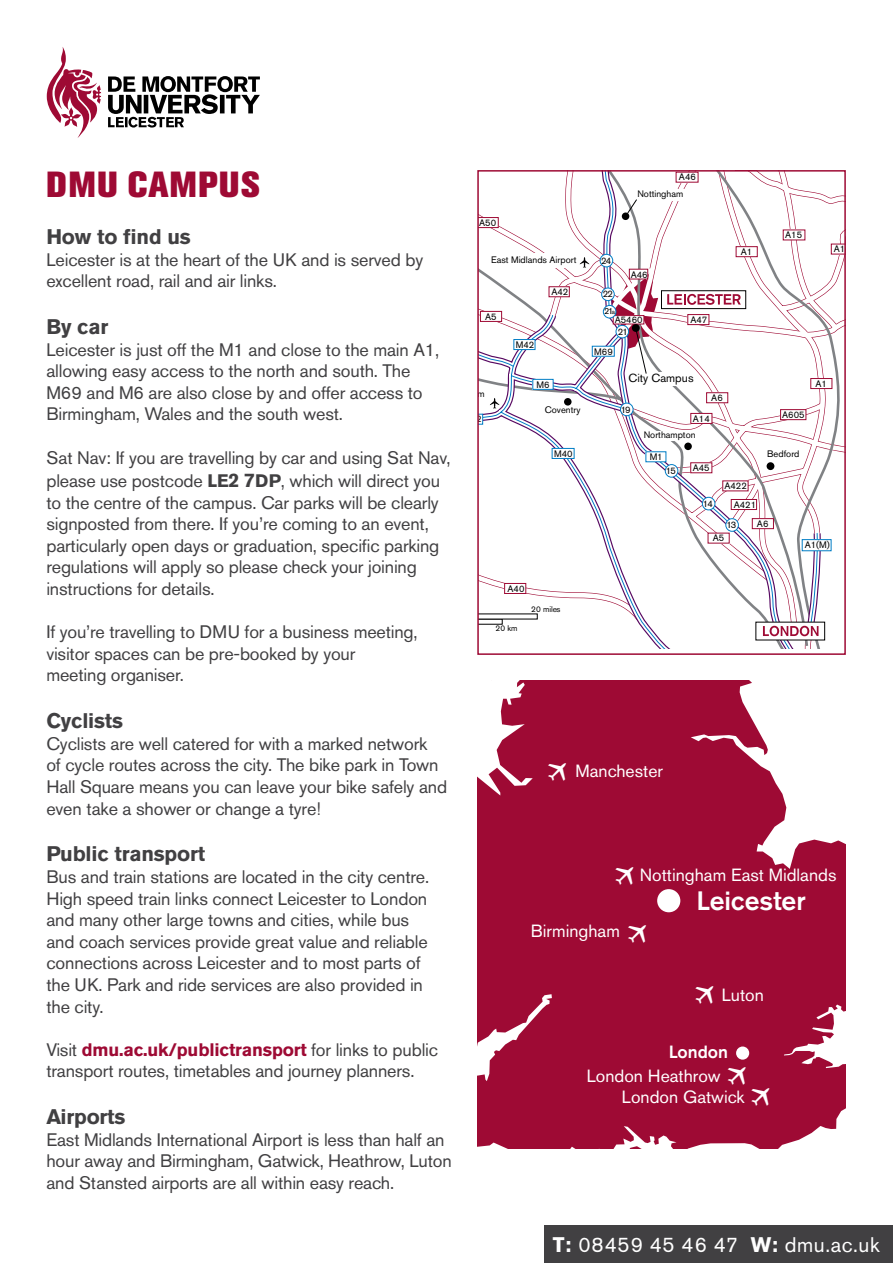
<style>
.page{position:relative;width:893px;height:1263px;background:#fff}
.page>*{position:absolute;margin:0;border:0;box-sizing:border-box;transform-origin:0 0}
.t1{font:800 36px "Akzidenz Grotesk Pro";letter-spacing:.05em;color:#9e0a34}
.t2{font:500 26.4px "Akzidenz Grotesk Pro";color:#fff}
.t3{font:700 21px "Akzidenz Grotesk Pro";letter-spacing:-.01em;color:#414042}
.t4{font:21px "Akzidenz Grotesk Pro";letter-spacing:.025em;color:#fff}
.t5{font:18px/21.6px "Akzidenz Grotesk Pro";letter-spacing:-.01em;color:#414042}
.t6{font:17.55px "Akzidenz Grotesk Pro";color:#fff}
.t7{font:500 17.55px "Akzidenz Grotesk Pro";color:#fff}
.t8{font:11.7px "Akzidenz Grotesk Pro";color:#000}
.t9{font:9.45px/20.4px "Akzidenz Grotesk Pro";color:#000}
.t10{font:9.3px "Akzidenz Grotesk Pro";color:#000}
.t11{font:9px "Akzidenz Grotesk Pro";color:#000}
.t12{font:8.25px "Akzidenz Grotesk Pro";color:#000}
.s1{font-weight:700}
.s2{font-weight:700;font-size:19.5px}
.s3{font-weight:700;color:#9e0a34}
.s4{font-size:6.45px}
</style>
<div class="page">
<svg style="left:480px;top:374px;width:339px;height:274px"></svg>
<div style="left:505px;top:583px;width:21px;height:10px;background:#fff"></div>
<div style="left:504px;top:583px;width:22px;height:11px;border:1px solid #9e0a34"></div>
<div style="left:752px;top:519px;width:21px;height:10px;background:#fff"></div>
<div style="left:752px;top:518px;width:22px;height:11px;border:1px solid #9e0a34"></div>
<div style="left:811px;top:378px;width:21px;height:11px;background:#fff"></div>
<div style="left:810px;top:378px;width:22px;height:11px;border:1px solid #9e0a34"></div>
<div style="left:691px;top:413px;width:21px;height:10px;background:#fff"></div>
<div style="left:690px;top:413px;width:22px;height:11px;border:1px solid #9e0a34"></div>
<div style="left:691px;top:463px;width:21px;height:10px;background:#fff"></div>
<div style="left:781px;top:410px;width:25px;height:10px;background:#fff"></div>
<div style="left:780px;top:409px;width:26px;height:11px;border:1px solid #9e0a34"></div>
<div style="left:707px;top:393px;width:21px;height:10px;background:#fff"></div>
<div style="left:706px;top:392px;width:22px;height:11px;border:1px solid #9e0a34"></div>
<div style="left:708px;top:533px;width:21px;height:10px;background:#fff"></div>
<div style="left:723px;top:481px;width:25px;height:10px;background:#fff"></div>
<svg style="left:480px;top:414px;width:3px;height:10px"></svg>
<div style="left:802px;top:540px;width:29px;height:11px;background:#fff"></div>
<div style="left:802px;top:539px;width:29px;height:12px;border:1px solid #007dc5"></div>
<div style="left:552px;top:448px;width:22px;height:10px;background:#fff"></div>
<div style="left:552px;top:448px;width:22px;height:11px;border:1px solid #007dc5"></div>
<div style="left:533px;top:379px;width:20px;height:10px;background:#fff"></div>
<div style="left:533px;top:379px;width:20px;height:11px;border:1px solid #007dc5"></div>
<div style="left:646px;top:452px;width:20px;height:10px;background:#fff"></div>
<div style="left:620px;top:403px;width:13px;height:13px;background:#fff;border-radius:50%"></div>
<div style="left:620px;top:403px;width:13px;height:13px;border:1px solid #007dc5;border-radius:50%"></div>
<div style="left:665px;top:465px;width:13px;height:12px;background:#fff;border-radius:50%"></div>
<div style="left:665px;top:464px;width:13px;height:13px;border:1px solid #007dc5;border-radius:50%"></div>
<div style="left:702px;top:497px;width:13px;height:13px;background:#fff;border-radius:50%"></div>
<div style="left:702px;top:497px;width:13px;height:13px;border:1px solid #007dc5;border-radius:50%"></div>
<div style="left:731px;top:499px;width:26px;height:10px;background:#fff"></div>
<div style="left:731px;top:499px;width:26px;height:11px;border:1px solid #9e0a34"></div>
<div style="left:726px;top:519px;width:12px;height:12px;background:#fff;border-radius:50%"></div>
<div style="left:725px;top:518px;width:14px;height:14px;border:1px solid #007dc5;border-radius:50%"></div>
<div style="left:756px;top:622px;width:69px;height:18px;background:#fff"></div>
<div style="left:564px;top:398px;width:8px;height:8px;background:#000;border-radius:50%"></div>
<svg style="left:480px;top:614px;width:58px;height:10px"></svg>
<svg style="left:490px;top:398px;width:9px;height:10px"></svg>
<div style="left:767px;top:462px;width:7px;height:8px;background:#000;border-radius:50%"></div>
<div style="left:639px;top:373px;width:47px;height:13px;background:#fff"></div>
<div style="left:643px;top:431px;width:44px;height:9px;background:#fff"></div>
<div style="left:684px;top:443px;width:8px;height:7px;background:#000;border-radius:50%"></div>
<svg style="left:480px;top:173px;width:363px;height:201px"></svg>
<svg style="left:763px;top:626px;width:55px;height:10px"></svg>
<div style="left:477px;top:170px;width:369px;height:485px;border:2px solid #9e0a34"></div>
<svg style="left:477px;top:680px;width:369px;height:469px;background:#aa2a4e"></svg>
<div style="left:657px;top:889px;width:23px;height:23px;background:#fff;border-radius:50%"></div>
<div style="left:736px;top:1046px;width:13px;height:14px;background:#fff;border-radius:50%"></div>
<svg style="left:47px;top:47px;width:54px;height:91px"></svg>
<svg style="left:108px;top:76px;width:152px;height:52px"></svg>
<div style="left:544px;top:1226px;width:349px;height:37px;background:#414042"></div>
<svg style="left:543px;top:755px;width:31px;height:31px"></svg>
<div style="left:722px;top:1059px;width:55px;height:52px;background:#9e0a34"></div>
<svg style="left:690px;top:979px;width:31px;height:30px"></svg>
<svg style="left:623px;top:917px;width:31px;height:31px"></svg>
<svg style="left:610px;top:859px;width:31px;height:31px"></svg>
<h1 class="t1" style="left:47px;top:161px;width:215px">DMU CAMPUS</h1>
<p class="t3" style="left:46px;top:223px;width:146px">How to find us</p>
<p class="t5" style="left:46px;top:248px;width:378px">Leicester is at the heart of the UK and is served by excellent road, rail and air links.</p>
<p class="t3" style="left:46px;top:313px;width:63px">By car</p>
<p class="t5" style="left:46px;top:338px;width:394px">Leicester is just off the M1 and close to the main A1, allowing easy access to the north and south. The M69 and M6 are also close by and offer access to Birmingham, Wales and the south west.</p>
<p class="t5" style="left:46px;top:445px;width:406px;line-height:23.4px">Sat Nav: If you are travelling by car and using Sat Nav, please use postcode <span class="s1">LE</span><span class="s2">2 7</span><span class="s1">DP</span>, which will direct you</p>
<p class="t5" style="left:46px;top:491px;width:394px">to the centre of the campus. Car parks will be clearly signposted from there. If you’re coming to an event, particularly open days or graduation, specific parking regulations will apply so please check your joining instructions for details.</p>
<p class="t5" style="left:46px;top:621px;width:373px">If you’re travelling to DMU for a business meeting, visitor spaces can be pre-booked by your meeting organiser.</p>
<p class="t3" style="left:46px;top:707px;width:78px">Cyclists</p>
<p class="t5" style="left:46px;top:733px;width:402px">Cyclists are well catered for with a marked network<br>of cycle routes across the city. The bike park in Town Hall Square means you can leave your bike safely and even take a shower or change a tyre!</p>
<p class="t3" style="left:46px;top:840px;width:160px">Public transport</p>
<p class="t5" style="left:46px;top:866px;width:384px">Bus and train stations are located in the city centre.<br>High speed train links connect Leicester to London and many other large towns and cities, while bus and coach services provide great value and reliable connections across Leicester and to most parts of the UK. Park and ride services are also provided in the city.</p>
<p class="t5" style="left:46px;top:1039px;width:393px">Visit <span class="s3">dmu.ac.uk/publictransport</span> for links to public transport routes, timetables and journey planners.</p>
<p class="t3" style="left:46px;top:1103px;width:81px">Airports</p>
<p class="t5" style="left:46px;top:1129px;width:407px">East Midlands International Airport is less than half an hour away and Birmingham, Gatwick, Heathrow, Luton and Stansted airports are all within easy reach.</p>
<p class="t9" style="left:679px;top:167px;width:18px">A46</p>
<p class="t9" style="left:479px;top:212px;width:18px">A50</p>
<p class="t10" style="left:491px;top:254px;width:87px">East Midlands Airport</p>
<p class="t9" style="left:485px;top:306px;width:13px">A5</p>
<p class="t9" style="left:551px;top:281px;width:18px">A42</p>
<p class="t9" style="left:516px;top:334px;width:20px">M42</p>
<p class="t9" style="left:537px;top:374px;width:15px">M6</p>
<p class="t10" style="left:545px;top:404px;width:37px">Coventry</p>
<p class="t9" style="left:554px;top:443px;width:20px">M40</p>
<p class="t9" style="left:507px;top:578px;width:18px">A40</p>
<p class="t12" style="left:531px;top:604px;width:31px">20 miles</p>
<p class="t12" style="left:496px;top:623px;width:23px">20 km</p>
<p class="t10" style="left:637px;top:188px;width:47px">Nottingham</p>
<p class="t9" style="left:601px;top:250px;width:12px">24</p>
<p class="t9" style="left:603px;top:284px;width:12px">22</p>
<p class="t11" style="left:604px;top:305px;width:12px">21<span class="s4">a</span></p>
<p class="t9" style="left:631px;top:264px;width:18px">A46</p>
<p class="t9" style="left:615px;top:310px;width:29px">A5460</p>
<p class="t9" style="left:618px;top:321px;width:12px">21</p>
<p class="t9" style="left:594px;top:341px;width:20px">M69</p>
<p class="t9" style="left:690px;top:310px;width:18px">A47</p>
<p class="t8" style="left:628px;top:370px;width:67px">City Campus</p>
<p class="t9" style="left:621px;top:399px;width:12px">19</p>
<p class="t9" style="left:711px;top:387px;width:13px">A6</p>
<p class="t9" style="left:693px;top:408px;width:18px">A14</p>
<p class="t10" style="left:644px;top:429px;width:53px">Northampton</p>
<p class="t9" style="left:650px;top:447px;width:15px">M1</p>
<p class="t9" style="left:666px;top:461px;width:12px">15</p>
<p class="t9" style="left:693px;top:458px;width:18px">A45</p>
<p class="t9" style="left:741px;top:241px;width:13px">A1</p>
<p class="t9" style="left:724px;top:476px;width:24px">A422</p>
<p class="t9" style="left:785px;top:225px;width:18px">A15</p>
<p class="t9" style="left:782px;top:404px;width:24px">A605</p>
<p class="t10" style="left:767px;top:448px;width:34px">Bedford</p>
<p class="t9" style="left:703px;top:493px;width:12px">14</p>
<p class="t9" style="left:726px;top:495px;width:31px;text-indent:7px">A421<br>13</p>
<p class="t9" style="left:757px;top:513px;width:13px">A6</p>
<p class="t9" style="left:834px;top:239px;width:19px">A16</p>
<p class="t9" style="left:815px;top:373px;width:13px">A1</p>
<p class="t9" style="left:713px;top:528px;width:13px">A5</p>
<p class="t9" style="left:805px;top:534px;width:27px">A1(M)</p>
<p class="t6" style="left:575px;top:760px;width:89px">Manchester</p>
<p class="t6" style="left:640px;top:864px;width:198px">Nottingham East Midlands</p>
<p class="t6" style="left:531px;top:919px;width:91px">Birmingham</p>
<h2 class="t2" style="left:696px;top:883px;width:111px">Leicester</h2>
<p class="t6" style="left:722px;top:984px;width:44px">Luton</p>
<p class="t7" style="left:669px;top:1041px;width:61px">London</p>
<p class="t6" style="left:587px;top:1064px;width:136px">London Heathrow</p>
<p class="t6" style="left:622px;top:1086px;width:124px">London Gatwick</p>
<p class="t4" style="left:553px;top:1231px;width:328px"><span class="s1">T:</span> 08459 45 46 47 <span class="s1">W:</span> dmu.ac.uk</p>
</div>
